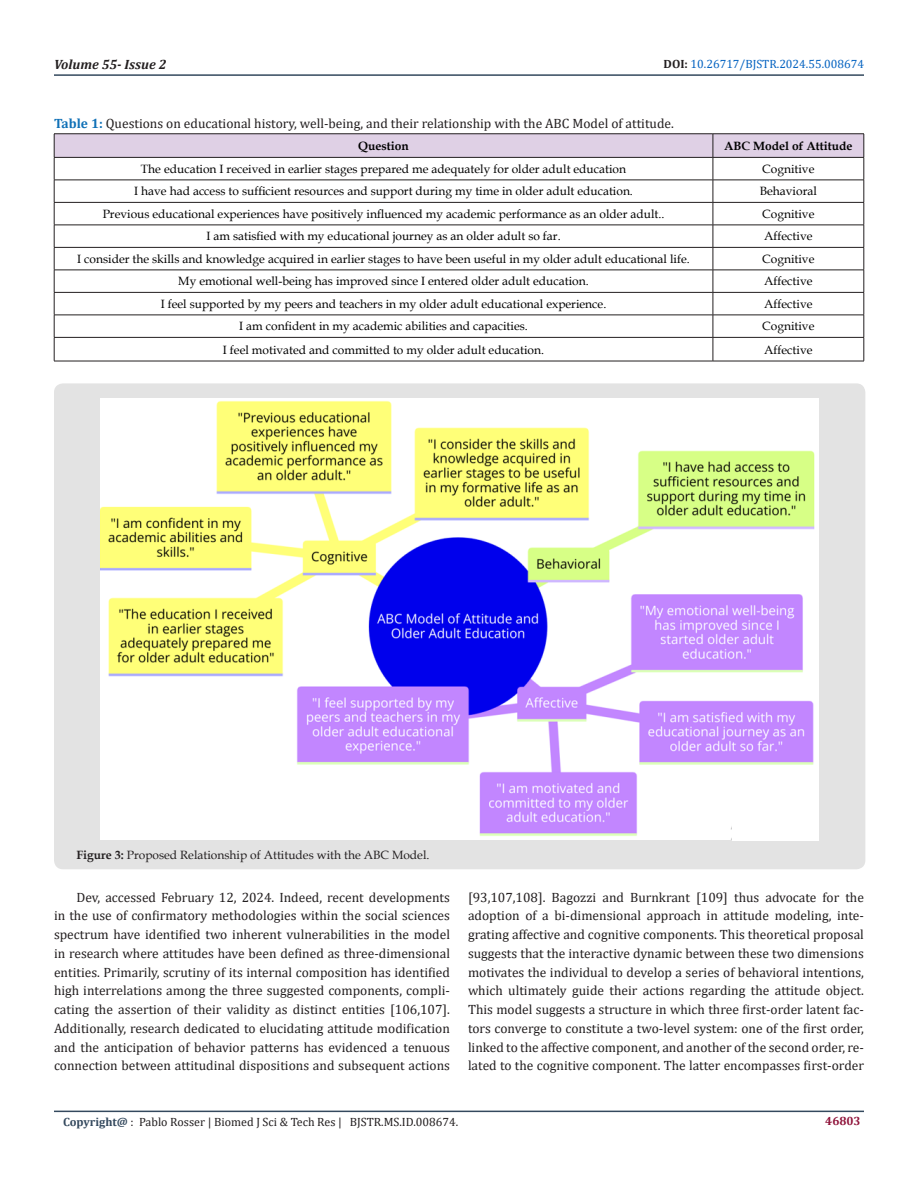
<style>
.page{position:relative;width:918px;height:1188px;background:#fff}
.page>*{position:absolute;margin:0;border:0;box-sizing:border-box;transform-origin:0 0}
.t1{font:13.5px/18.8px "Cambria";color:#231f20;text-align:justify}
.t2{font:italic 700 13.5px "Cambria";color:#231f20}
.t3{font:12px "Book Antiqua";color:#000}
.t4{font:12px "Cambria";color:#231f20}
.t5{font:12px "Book Antiqua";color:#231f20}
.t6{font:12px "Cambria";color:#0563c1}
.t7{font:700 12px "Book Antiqua";color:#000}
.t8{font:700 12px "Cambria";color:#8f133a}
.s1{font-weight:700;color:#231f20}
.s2{font-weight:700;color:#1071b7}
.s3{font-weight:700}
.s4{font-weight:700;color:#34495e}
</style>
<div class="page">
<hr style="left:54px;top:1111px;width:810px;height:1px;background:#34495e">
<hr style="left:54px;top:74px;width:810px;height:2px;background:#34495e">
<svg style="left:54px;top:134px;width:811px;height:227px"></svg>
<hr style="left:54px;top:361px;width:659px;height:1px;background:#231f20">
<hr style="left:713px;top:361px;width:151px;height:1px;background:#231f20">
<div style="left:54px;top:383px;width:811px;height:486px;background:#e3e3e3;border-radius:9px"></div>
<img style="left:101px;top:399px;width:718px;height:441px">
<div style="left:732px;top:813px;width:87px;height:27px;background:#fff"></div>
<p class="t2" style="left:54px;top:55px;width:114px">Volume 55- Issue 2</p>
<p class="t6" style="left:664px;top:57px;width:202px"><span class="s1">DOI:</span> 10.26717/BJSTR.2024.55.008674</p>
<p class="t1" style="left:54px;top:114px;width:621px"><span class="s2">Table 1:</span> Questions on educational history, well-being, and their relationship with the ABC Model of attitude.</p>
<p class="t7" style="left:358px;top:138px;width:52px">Question</p>
<p class="t7" style="left:724px;top:138px;width:130px">ABC Model of Attitude</p>
<p class="t3" style="left:141px;top:161px;width:487px">The education I received in earlier stages prepared me adequately for older adult education</p>
<p class="t3" style="left:762px;top:161px;width:54px">Cognitive</p>
<p class="t3" style="left:134px;top:183px;width:500px">I have had access to sufficient resources and support during my time in older adult education.</p>
<p class="t3" style="left:760px;top:183px;width:59px">Behavioral</p>
<p class="t3" style="left:103px;top:206px;width:563px">Previous educational experiences have positively influenced my academic performance as an older adult..</p>
<p class="t3" style="left:762px;top:206px;width:54px">Cognitive</p>
<p class="t3" style="left:206px;top:228px;width:356px">I am satisfied with my educational journey as an older adult so far.</p>
<p class="t3" style="left:764px;top:228px;width:50px">Affective</p>
<p class="t3" style="left:77px;top:251px;width:614px">I consider the skills and knowledge acquired in earlier stages to have been useful in my older adult educational life.</p>
<p class="t3" style="left:762px;top:251px;width:54px">Cognitive</p>
<p class="t3" style="left:178px;top:273px;width:412px">My emotional well-being has improved since I entered older adult education.</p>
<p class="t3" style="left:764px;top:273px;width:50px">Affective</p>
<p class="t3" style="left:161px;top:296px;width:447px">I feel supported by my peers and teachers in my older adult educational experience.</p>
<p class="t3" style="left:764px;top:296px;width:50px">Affective</p>
<p class="t3" style="left:239px;top:318px;width:290px">I am confident in my academic abilities and capacities.</p>
<p class="t3" style="left:762px;top:318px;width:54px">Cognitive</p>
<p class="t3" style="left:223px;top:341px;width:323px">I feel motivated and committed to my older adult education.</p>
<p class="t3" style="left:764px;top:341px;width:50px">Affective</p>
<p class="t5" style="left:76px;top:847px;width:354px"><span class="s3">Figure 3:</span> Proposed Relationship of Attitudes with the ABC Model.</p>
<p class="t1" style="left:54px;top:887px;width:398px;text-indent:22px">Dev, accessed February 12, 2024. Indeed, recent developments in the use of confirmatory methodologies within the social sciences spectrum have identified two inherent vulnerabilities in the model in research where attitudes have been defined as three-dimensional entities. Primarily, scrutiny of its internal composition has identified high interrelations among the three suggested components, compli&shy;cating the assertion of their validity as distinct entities [106,107].<br>Additionally, research dedicated to elucidating attitude modification and the anticipation of behavior patterns has evidenced a tenuous connection between attitudinal dispositions and subsequent actions</p>
<p class="t1" style="left:468px;top:887px;width:398px">[93,107,108]. Bagozzi and Burnkrant [109] thus advocate for the adoption of a bi-dimensional approach in attitude modeling, inte&shy;grating affective and cognitive components. This theoretical proposal suggests that the interactive dynamic between these two dimensions motivates the individual to develop a series of behavioral intentions, which ultimately guide their actions regarding the attitude object.<br>This model suggests a structure in which three first-order latent fac&shy;tors converge to constitute a two-level system: one of the first order, linked to the affective component, and another of the second order, re&shy;lated to the cognitive component. The latter encompasses first-order</p>
<p class="t4" style="left:63px;top:1115px;width:397px"><span class="s4">Copyright@</span> : Pablo Rosser | Biomed J Sci &amp; Tech Res | BJSTR.MS.ID.008674.</p>
<p class="t8" style="left:825px;top:1113px;width:37px">46803</p>
</div>
